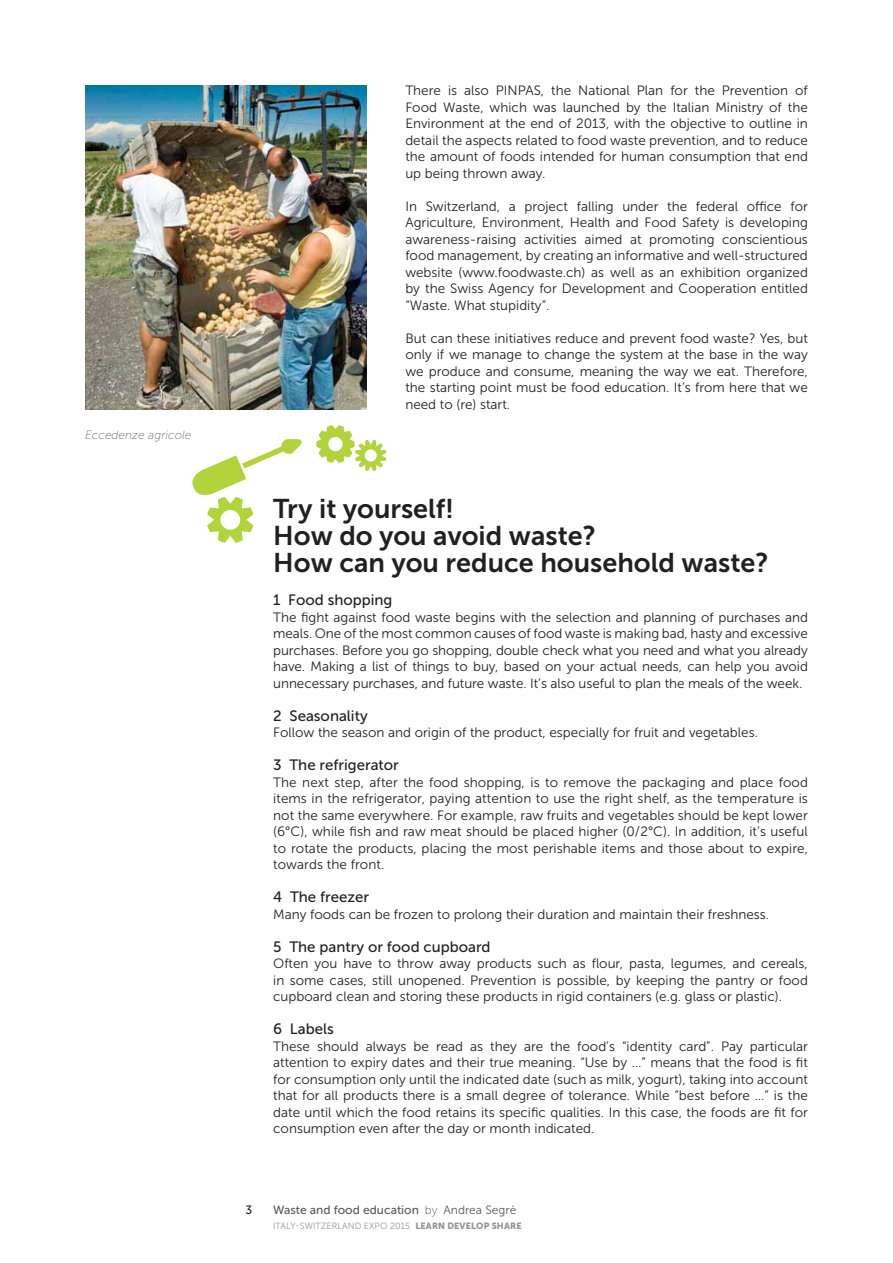
<style>
.page{position:relative;width:893px;height:1263px;background:#fff}
.page>*{position:absolute;margin:0;border:0;box-sizing:border-box;transform-origin:0 0}
.t1{font:27px/27px "Museo Sans 700";color:#231f20}
.t2{font:15px "Museo Sans 500";color:#231f20}
.t3{font:13.5px/16.5px "Museo Sans 300";color:#231f20;text-align:justify}
.t4{font:12px "Museo Sans 500";color:#58595b}
.t5{font:italic 12px "Museo Sans 100";color:#6d6e71}
.t6{font:12px "Museo Sans 500";color:#231f20}
.t7{font:9px "Museo Sans 300";letter-spacing:.01em;color:#939598}
.s1{font-family:"Museo Sans 100"}
.s2{font-family:"Museo Sans 300"}
.s3{font-family:"Museo Sans 900"}
</style>
<div class="page">
<img style="left:85px;top:85px;width:281px;height:324px">
<svg style="left:316px;top:425px;width:70px;height:46px"></svg>
<svg style="left:192px;top:439px;width:110px;height:104px"></svg>
<p class="t5" style="left:85px;top:428px;width:108px">Eccedenze agricole</p>
<p class="t3" style="left:405px;top:82px;width:404px">There is also PIN PAS, the National Plan for the Prevention of Food Waste, which was launched by the Italian Ministry of the Environment at the end of 2013, with the objective to outline in detail the aspects related to food waste prevention, and to reduce the amount of foods intended for human consumption that end up being thrown away.</p>
<p class="t3" style="left:405px;top:198px;width:404px">In Switzerland, a project falling under the federal office for Agriculture, Environment, Health and Food Safety is developing awareness-raising activities aimed at promoting conscientious food management, by creating an informative and well-structured website (www.foodwaste.ch) as well as an exhibition organized by the Swiss Agency for Development and Cooperation entitled “Waste. What stupidity”.</p>
<p class="t3" style="left:405px;top:330px;width:404px">But can these initiatives reduce and prevent food waste? Yes, but only if we manage to change the system at the base in the way we produce and consume, meaning the way we eat. Therefore, the starting point must be food education. It’s from here that we need to (re) start.</p>
<h1 class="t1" style="left:273px;top:495px;width:497px">Try it yourself!<br>How do you avoid waste?<br>How can you reduce household waste?</h1>
<p class="t2" style="left:273px;top:592px;width:121px">1 Food shopping</p>
<p class="t3" style="left:273px;top:609px;width:536px">The fight against food waste begins with the selection and planning of purchases and meals. One of the most common causes of food waste is making bad, hasty and excessive purchases. Before you go shopping, double check what you need and what you already have. Making a list of things to buy, based on your actual needs, can help you avoid unnecessary purchases, and future waste. It’s also useful to plan the meals of the week.</p>
<p class="t2" style="left:273px;top:707px;width:96px">2 Seasonality</p>
<p class="t3" style="left:273px;top:724px;width:486px">Follow the season and origin of the product, especially for fruit and vegetables.</p>
<p class="t2" style="left:273px;top:757px;width:127px">3 The refrigerator</p>
<p class="t3" style="left:273px;top:774px;width:536px">The next step, after the food shopping, is to remove the packaging and place food items in the refrigerator, paying attention to use the right shelf, as the temperature is not the same everywhere. For example, raw fruits and vegetables should be kept lower (6°C), while fish and raw meat should be placed higher (0/2°C). In addition, it’s useful to rotate the products, placing the most perishable items and those about to expire, towards the front.</p>
<p class="t2" style="left:273px;top:889px;width:97px">4 The freezer</p>
<p class="t3" style="left:273px;top:906px;width:497px">Many foods can be frozen to prolong their duration and maintain their freshness.</p>
<p class="t2" style="left:273px;top:938px;width:219px">5 The pantry or food cupboard</p>
<p class="t3" style="left:273px;top:955px;width:536px">Often you have to throw away products such as flour, pasta, legumes, and cereals, in some cases, still unopened. Prevention is possible, by keeping the pantry or food cupboard clean and storing these products in rigid containers (e.g. glass or plastic).</p>
<p class="t2" style="left:273px;top:1021px;width:62px">6 Labels</p>
<p class="t3" style="left:273px;top:1038px;width:536px">These should always be read as they are the food’s “identity card”. Pay particular attention to expiry dates and their true meaning. “Use by …” means that the food is fit for consumption only until the indicated date (such as milk, yogurt), taking into account that for all products there is a small degree of tolerance. While “best before …” is the date until which the food retains its specific qualities. In this case, the foods are fit for consumption even after the day or month indicated.</p>
<p class="t6" style="left:245px;top:1203px;width:8px">3</p>
<p class="t4" style="left:273px;top:1203px;width:245px">Waste and food education <span class="s1">by</span> <span class="s2">Andrea Segrè</span></p>
<p class="t7" style="left:273px;top:1221px;width:250px">Italy-Switzerland EXPO 2015 <span class="s3">LEARN DEVELOP SHARE</span></p>
</div>
